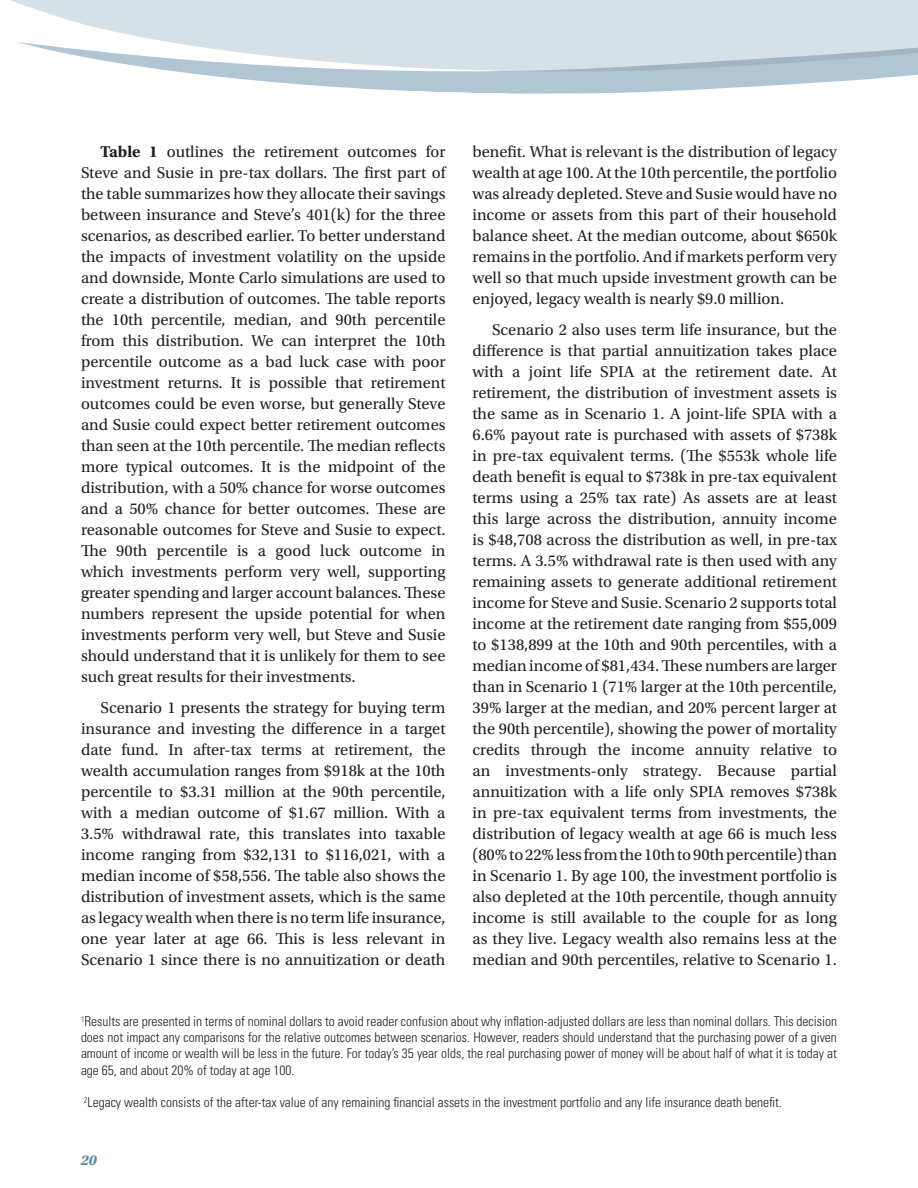
<style>
.page{position:relative;width:918px;height:1188px;background:#fff}
.page>*{position:absolute;margin:0;border:0;box-sizing:border-box;transform-origin:0 0}
.Body{font:16.5px/21px "Utopia Std";color:#231f20;text-align:justify}
.t1{font:italic 700 15px "Utopia Std";color:#5c87a1}
.t2{font:300 condensed 13.5px/16.2px "Univers LT Std";color:#231f20;text-align:justify}
.s1{font-weight:700}
</style>
<div class="page">
<svg style="left:15px;top:0;width:903px;height:94px;fill:#d5e0e7"></svg>
<p class="Body" style="left:81px;top:142px;width:366px;text-indent:20px"><span class="s1">Table 1</span> outlines the retirement outcomes for Steve and Susie in pre-tax dollars. The first part of the table summarizes how they allocate their savings between insurance and Steve’s 401(k) for the three scenarios, as described earlier. To better understand the impacts of investment volatility on the upside and downside, Monte Carlo simulations are used to create a distribution of outcomes. The table reports the 10th percentile, median, and 90th percentile from this distribution. We can interpret the 10th percentile outcome as a bad luck case with poor investment returns. It is possible that retirement outcomes could be even worse, but generally Steve and Susie could expect better retirement outcomes than seen at the 10th percentile. The median reflects more typical outcomes. It is the midpoint of the distribution, with a 50% chance for worse outcomes and a 50% chance for better outcomes. These are reasonable outcomes for Steve and Susie to expect.<br>The 90th percentile is a good luck outcome in which investments perform very well, supporting greater spending and larger account balances. These numbers represent the upside potential for when investments perform very well, but Steve and Susie should understand that it is unlikely for them to see such great results for their investments.</p>
<p class="Body" style="left:81px;top:697px;width:366px;text-indent:20px">Scenario 1 presents the strategy for buying term insurance and investing the difference in a target date fund. In after-tax terms at retirement, the wealth accumulation ranges from $918k at the 10th percentile to $3.31 million at the 90th percentile, with a median outcome of $1.67 million. With a 3.5% withdrawal rate, this translates into taxable income ranging from $32,131 to $116,021, with a median income of $58,556. The table also shows the distribution of investment assets, which is the same as legacy wealth when there is no term life insurance, one year later at age 66. This is less relevant in Scenario 1 since there is no annuitization or death</p>
<p class="Body" style="left:472px;top:142px;width:366px">benefit. What is relevant is the distribution of legacy wealth at age 100. At the 10th percentile, the portfolio was already depleted. Steve and Susie would have no income or assets from this part of their household balance sheet. At the median outcome, about $650k remains in the portfolio. And if markets perform very well so that much upside investment growth can be enjoyed, legacy wealth is nearly $9.0 million.</p>
<p class="Body" style="left:472px;top:319px;width:366px;text-indent:20px">Scenario 2 also uses term life insurance, but the difference is that partial annuitization takes place with a joint life SPIA at the retirement date. At retirement, the distribution of investment assets is the same as in Scenario 1. A joint-life SPIA with a 6.6% payout rate is purchased with assets of $738k in pre-tax equivalent terms. (The $553k whole life death benefit is equal to $738k in pre-tax equivalent terms using a 25% tax rate) As assets are at least this large across the distribution, annuity income is $48,708 across the distribution as well, in pre-tax terms. A 3.5% withdrawal rate is then used with any remaining assets to generate additional retirement income for Steve and Susie. Scenario 2 supports total income at the retirement date ranging from $55,009 to $138,899 at the 10th and 90th percentiles, with a median income of $81,434. These numbers are larger than in Scenario 1 (71% larger at the 10th percentile, 39% larger at the median, and 20% percent larger at the 90th percentile), showing the power of mortality credits through the income annuity relative to an investments-only strategy. Because partial annuitization with a life only SPIA removes $738k in pre-tax equivalent terms from investments, the distribution of legacy wealth at age 66 is much less (80% to 22% less from the 10th to 90th percentile) than in Scenario 1. By age 100, the investment portfolio is also depleted at the 10th percentile, though annuity income is still available to the couple for as long as they live. Legacy wealth also remains less at the median and 90th percentiles, relative to Scenario 1.</p>
<p class="t2" style="left:81px;top:1013px;width:758px"><sup>1</sup>Results are presented in terms of nominal dollars to avoid reader confusion about why inflation-adjusted dollars are less than nominal dollars. This decision does not impact any comparisons for the relative outcomes between scenarios. However, readers should understand that the purchasing power of a given amount of income or wealth will be less in the future. For today’s 35 year olds, the real purchasing power of money will be about half of what it is today at age 65, and about 20% of today at age 100.</p>
<p class="t2" style="left:84px;top:1094px;width:699px"><sup>2</sup>Legacy wealth consists of the after-tax value of any remaining financial assets in the investment portfolio and any life insurance death benefit.</p>
<p class="t1" style="left:80px;top:1151px;width:21px">20</p>
</div>
